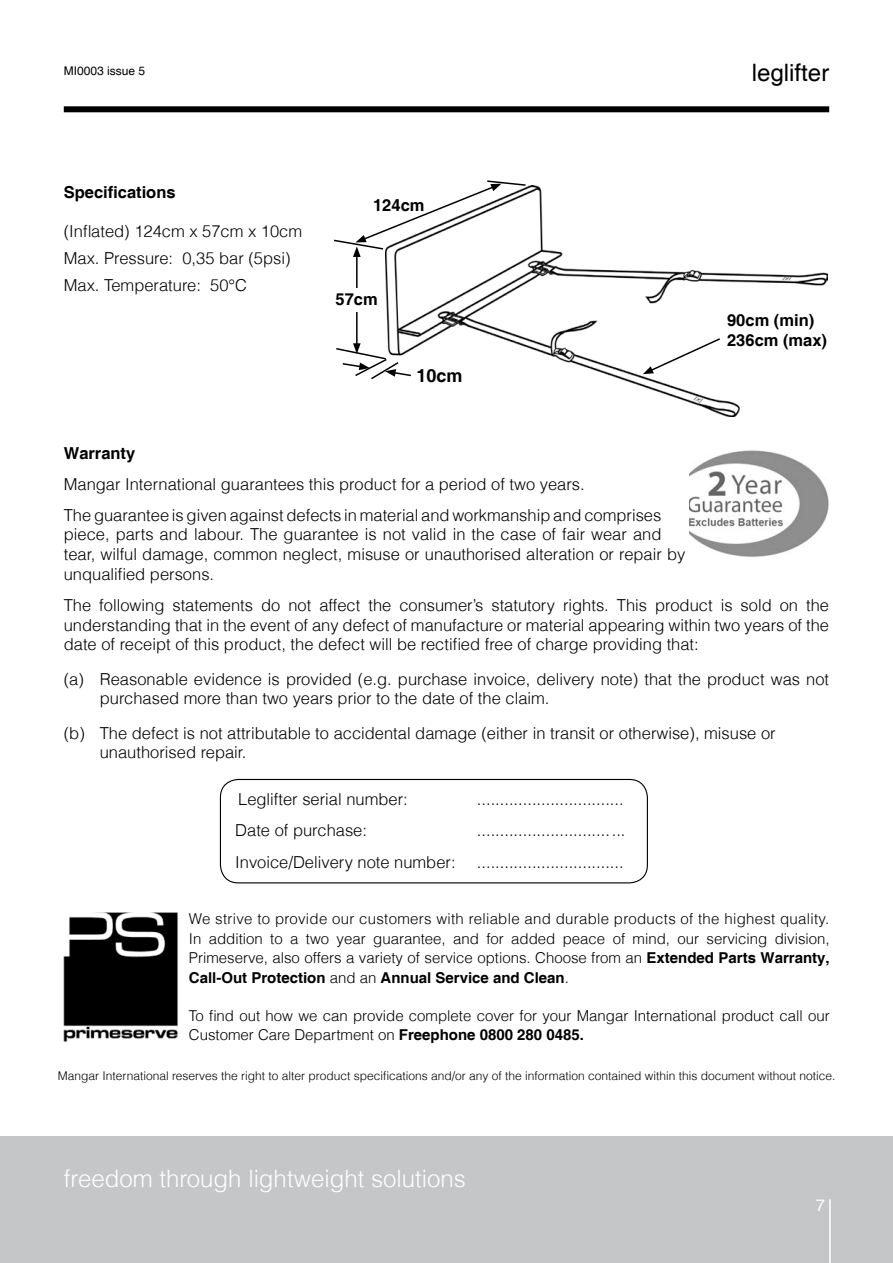
<style>
.page{position:relative;width:893px;height:1263px;background:#fff}
.page>*{position:absolute;margin:0;border:0;box-sizing:border-box;transform-origin:0 0}
.t1{font:300 24px "Helvetica";color:#fff}
.t2{font:24px "Helvetica";color:#000}
.t3{font:700 18px "Helvetica";color:#000}
.t4{font:300 16.5px/19.8px "Helvetica";color:#000}
.t5{font:700 16.5px/19.8px "Helvetica";color:#000}
.t6{font:16.5px "Helvetica";color:#fff}
.t7{font:300 15px/19.5px "Helvetica";color:#000;text-align:justify}
.t8{font:300 12px "Helvetica";color:#000}
.t9{font:12px "Helvetica";color:#000}
.s1{font-weight:700}
</style>
<div class="page">
<div style="left:0;top:1136px;width:893px;height:127px;background:#c5c6c8"></div>
<div style="left:64px;top:106px;width:765px;height:6px;background:#000"></div>
<hr style="left:829px;top:1199px;width:2px;height:64px;background:#fff">
<img style="left:386px;top:185px;width:442px;height:232px">
<hr style="left:356px;top:255px;width:2px;height:91px;background:#000">
<svg style="left:334px;top:180px;width:193px;height:77px"></svg>
<svg style="left:336px;top:343px;width:77px;height:38px"></svg>
<svg style="left:643px;top:337px;width:79px;height:37px"></svg>
<div style="left:336px;top:289px;width:46px;height:23px;background:#fff"></div>
<img style="left:689px;top:450px;width:140px;height:107px">
<div style="left:220px;top:779px;width:428px;height:104px;border:1px solid #000;border-radius:18px"></div>
<img style="left:63px;top:912px;width:115px;height:130px">
<p class="t9" style="left:64px;top:63px;width:83px">MI0003 issue 5</p>
<p class="t5" style="left:64px;top:183px;width:113px">Specifications</p>
<p class="t4" style="left:64px;top:218px;width:240px;line-height:27px">(Inflated) 124cm x 57cm x 10cm<br>Max. Pressure: 0,35 bar (5psi)<br>Max. Temperature: 50°C</p>
<p class="t5" style="left:373px;top:196px;width:53px">124cm</p>
<p class="t5" style="left:336px;top:290px;width:44px">57cm</p>
<p class="t3" style="left:416px;top:365px;width:48px">10cm</p>
<h1 class="t2" style="left:752px;top:59px;width:79px">leglifter</h1>
<p class="t5" style="left:727px;top:311px;width:101px">90cm (min)<br>236cm (max)</p>
<p class="t5" style="left:64px;top:445px;width:73px">Warranty</p>
<p class="t4" style="left:64px;top:469px;width:599px;line-height:30.6px">Mangar International guarantees this product for a period of two years.<br>The guarantee is given against defects in material and workmanship and comprises</p>
<p class="t4" style="left:64px;top:525px;width:623px">piece, parts and labour. The guarantee is not valid in the case of fair wear and tear, wilful damage, common neglect, misuse or unauthorised alteration or repair by unqualified persons.</p>
<p class="t4" style="left:64px;top:595px;width:767px;text-align:justify">The following statements do not affect the consumer’s statutory rights. This product is sold on the understanding that in the event of any defect of manufacture or material appearing within two years of the date of receipt of this product, the defect will be rectified free of charge providing that:</p>
<p class="t4" style="left:100px;top:669px;width:731px;text-indent:-36px">(a) Reasonable evidence is provided (e.g. purchase invoice, delivery note) that the product was not purchased more than two years prior to the date of the claim.</p>
<p class="t4" style="left:100px;top:723px;width:677px;text-indent:-36px">(b) The defect is not attributable to accidental damage (either in transit or otherwise), misuse or unauthorised repair.</p>
<p class="t4" style="left:238px;top:789px;width:171px">Leglifter serial number:</p>
<p class="t4" style="left:477px;top:789px;width:148px">................................</p>
<p class="t4" style="left:235px;top:820px;width:133px">Date of purchase:</p>
<p class="t4" style="left:477px;top:820px;width:150px">................................</p>
<p class="t4" style="left:235px;top:852px;width:222px">Invoice/Delivery note number:</p>
<p class="t4" style="left:477px;top:852px;width:148px">................................</p>
<p class="t7" style="left:189px;top:909px;width:642px">We strive to provide our customers with reliable and durable products of the highest quality.<br>In addition to a two year guarantee, and for added peace of mind, our servicing division, Primeserve, also offers a variety of service options. Choose from an <span class="s1">Extended Parts Warranty, Call-Out Protection</span> and an <span class="s1">Annual Service and Clean</span>.</p>
<p class="t7" style="left:189px;top:1005px;width:642px">To find out how we can provide complete cover for your Mangar International product call our<br>Customer Care Department on <span class="s1">Freephone 0800 280 0485.</span></p>
<p class="t8" style="left:58px;top:1068px;width:779px">Mangar International reserves the right to alter product specifications and/or any of the information contained within this document without notice.</p>
<h1 class="t1" style="left:64px;top:1163px;width:403px">freedom through lightweight solutions</h1>
<p class="t6" style="left:816px;top:1196px;width:11px">7</p>
</div>
